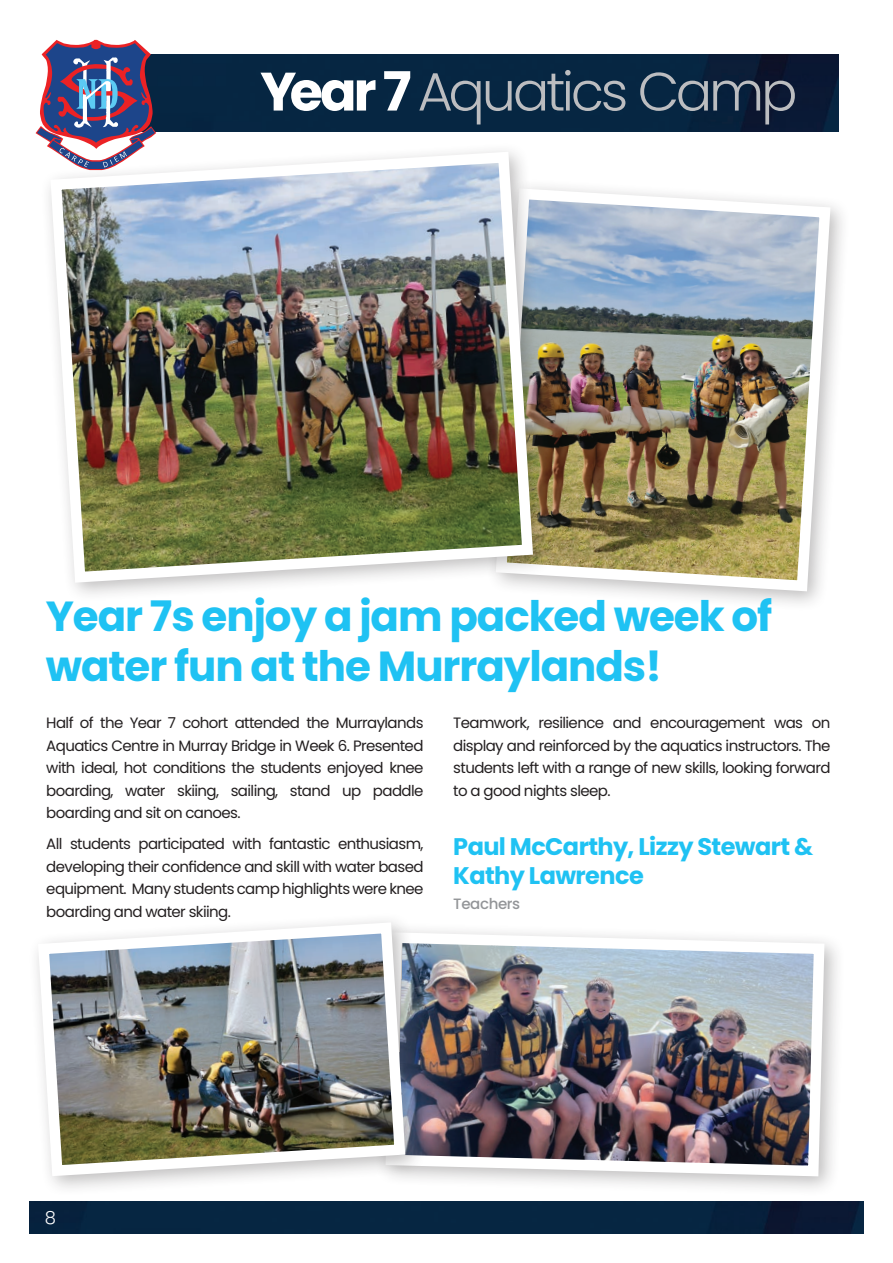
<style>
.page{position:relative;width:893px;height:1263px;background:#fff}
.page>*{position:absolute;margin:0;border:0;box-sizing:border-box;transform-origin:0 0}
.t1{font:300 54px "Poppins";letter-spacing:-.06em;color:#bcbdc0}
.t2{font:700 42px/49.5px "Poppins";letter-spacing:-.025em;color:#1fc2f3}
.t3{font:700 24px/28.8px "Poppins";letter-spacing:-.025em;color:#1fc2f3}
.t4{font:300 18px "Poppins";color:#fff}
.t5{font:15px/22.5px "Poppins";letter-spacing:-.04em;color:#231f20;text-align:justify}
.t6{font:500 15px "Poppins";letter-spacing:-.025em;color:#939598}
.s1{font-weight:700;color:#fff}
</style>
<div class="page">
<img style="left:30px;top:1201px;width:833px;height:32px">
<div style="left:485px;top:178px;width:366px;height:434px;background:#231f20;opacity:.3"></div>
<img style="left:554px;top:183px;width:282px;height:414px">
<div style="left:40px;top:141px;width:514px;height:463px;background:#231f20;opacity:.3"></div>
<img style="left:45px;top:146px;width:494px;height:442px">
<img style="left:156px;top:54px;width:683px;height:78px">
<svg style="left:36px;top:40px;width:120px;height:130px"></svg>
<div style="left:375px;top:921px;width:470px;height:276px;background:#231f20;opacity:.3"></div>
<img style="left:426px;top:927px;width:404px;height:255px">
<div style="left:28px;top:912px;width:398px;height:285px;background:#231f20;opacity:.3"></div>
<img style="left:33px;top:917px;width:378px;height:265px">
<h1 class="t1" style="left:260px;top:60px;width:539px"><span class="s1">Year 7</span> Aquatics Camp</h1>
<h2 class="t2" style="left:46px;top:592px;width:728px">Year 7s enjoy a jam packed week of water fun at the Murraylands!</h2>
<p class="t5" style="left:46px;top:712px;width:379px">Half of the Year 7 cohort attended the Murraylands Aquatics Centre in Murray Bridge in Week 6. Presented with ideal, hot conditions the students enjoyed knee boarding, water skiing, sailing, stand up paddle boarding and sit on canoes.</p>
<p class="t5" style="left:46px;top:833px;width:379px">All students participated with fantastic enthusiasm, developing their confidence and skill with water based equipment. Many students camp highlights were knee boarding and water skiing.</p>
<p class="t5" style="left:453px;top:712px;width:379px">Teamwork, resilience and encouragement was on display and reinforced by the aquatics instructors. The students left with a range of new skills, looking forward to a good nights sleep.</p>
<h3 class="t3" style="left:453px;top:833px;width:361px">Paul McCarthy, Lizzy Stewart &amp;<br>Kathy Lawrence</h3>
<p class="t6" style="left:453px;top:895px;width:69px">Teachers</p>
<p class="t4" style="left:45px;top:1207px;width:13px">8</p>
</div>
